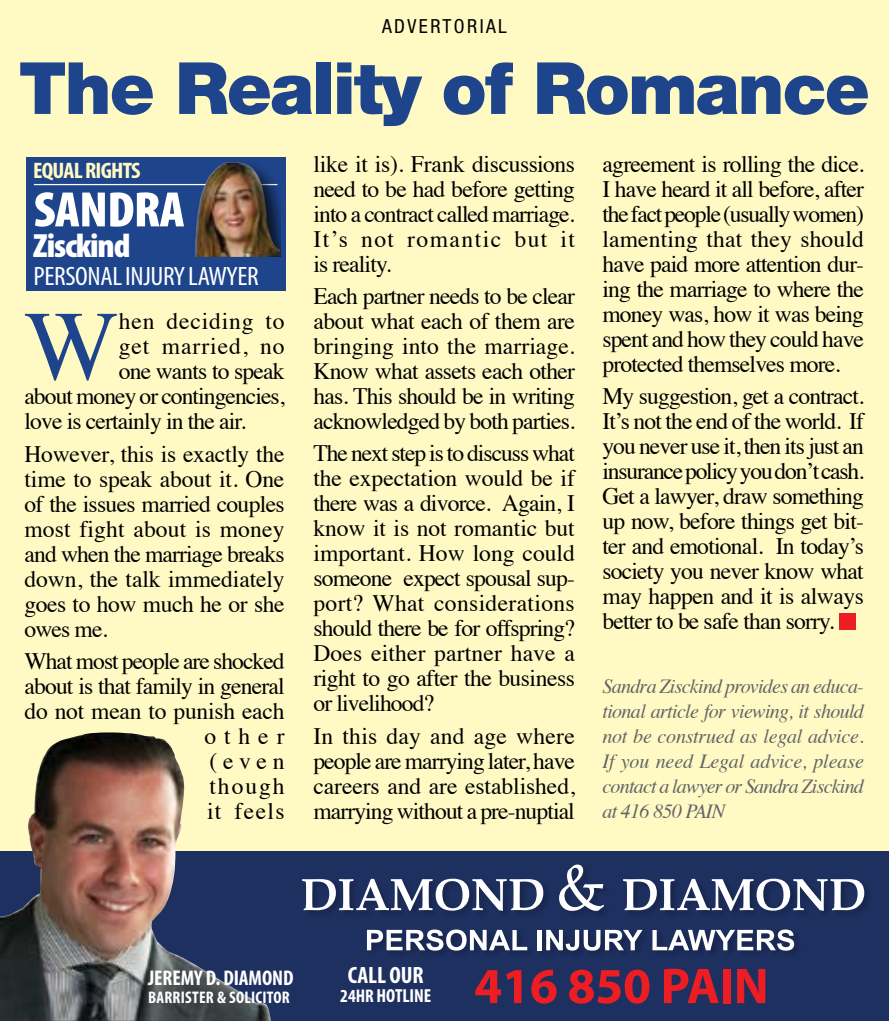
<style>
.page{position:relative;width:889px;height:1021px;background:#fff}
.page>*{position:absolute;margin:0;border:0;box-sizing:border-box;transform-origin:0 0}
.t1{font:99.25px "Times";color:#1e448b}
.t2{font:900 72px "Helvetica Neue LT Std";letter-spacing:-.025em;color:#1e448b}
.t3{font:700 50.75px "Myriad Pro";letter-spacing:-.005em;color:#ed1d24}
.t4{font:900 condensed 50.25px "Myriad Pro";letter-spacing:-.015em;color:#fff;scale:1.06 1}
.t5{font:900 condensed 33.75px "Myriad Pro";letter-spacing:-.035em;color:#fff;scale:1.06 1}
.t6{font:condensed 26.75px "Myriad Pro";letter-spacing:-.015em;color:#fff;scale:1.06 1}
.t7{font:700 condensed 23.75px "Myriad Pro";letter-spacing:-.005em;color:#fff}
.t8{font:23.5px/25px "Times";letter-spacing:-.035em;color:#000;text-align:justify}
.t9{font:23.5px "Times";letter-spacing:.035em;color:#000}
.t10{font:23.5px "Times";letter-spacing:.04em;color:#000}
.t11{font:700 condensed 22.5px "Myriad Pro";letter-spacing:-.035em;color:#fffac4;scale:1.06 1}
.t12{font:700 condensed 21.25px "Myriad Pro";letter-spacing:-.005em;color:#fff}
.t13{font:italic 20px/25px "Times";letter-spacing:-.04em;color:#636466;text-align:justify}
.t14{font:condensed 19.5px "Helvetica Neue LT Std";letter-spacing:.125em;color:#000}
.t15{font:700 condensed 19px "Myriad Pro";letter-spacing:-.005em;color:#fff}
.t16{font:700 condensed 17px "Myriad Pro";letter-spacing:.015em;color:#fff}
.s1{font-size:18.5px}
</style>
<div class="page">
<div style="left:0;top:0;width:889px;height:1006px;background:#fffac4"></div>
<div style="left:0;top:851px;width:889px;height:170px;background:#1e3060"></div>
<img style="left:0;top:732px;width:271px;height:288px">
<svg style="left:302px;top:878px;width:241px;height:32px"></svg>
<svg style="left:559px;top:864px;width:45px;height:47px"></svg>
<svg style="left:623px;top:878px;width:241px;height:32px"></svg>
<svg style="left:367px;top:929px;width:160px;height:21px"></svg>
<hr style="left:538px;top:930px;width:4px;height:20px;background:#fff">
<svg style="left:546px;top:930px;width:96px;height:20px"></svg>
<svg style="left:652px;top:929px;width:142px;height:21px"></svg>
<div style="left:26px;top:157px;width:260px;height:134px;background:#1e448b"></div>
<hr style="left:34px;top:184px;width:243px;height:1px;background:#fff">
<div style="left:156px;top:157px;width:124px;height:100px;background:#1e448b"></div>
<img style="left:194px;top:162px;width:86px;height:95px">
<div style="left:839px;top:613px;width:16px;height:16px;background:#ed1d24"></div>
<p class="t14" style="left:382px;top:15px;width:126px">ADVERTORIAL</p>
<h2 class="t2" style="left:19px;top:45px;width:853px">The Reality of Romance</h2>
<p class="t11" style="left:33px;top:156px;width:103px">EQUAL RIGHTS</p>
<h3 class="t4" style="left:34px;top:177px;width:144px">SANDRA</h3>
<h3 class="t5" style="left:33px;top:224px;width:93px">ZISCKIND</h3>
<p class="t6" style="left:34px;top:260px;width:214px">PERSONAL INJURY LAWYER</p>
<h1 class="t1" style="left:24px;top:253px;width:95px">W</h1>
<p class="t9" style="left:119px;top:299px;width:167px">hen deciding to</p>
<p class="t10" style="left:119px;top:324px;width:167px">get married, no</p>
<p class="t8" style="left:119px;top:357px;width:167px">one wants to speak</p>
<p class="t8" style="left:24px;top:382px;width:262px">about money or contingencies,</p>
<p class="t8" style="left:24px;top:407px;width:223px">love is certainly in the air.</p>
<p class="t8" style="left:24px;top:439px;width:262px">However, this is exactly the time to speak about it. One of the issues married couples most fight about is money and when the marriage breaks down, the talk immediately goes to how much he or she owes me.</p>
<p class="t8" style="left:24px;top:646px;width:262px;text-align:right">What most people are shocked about is that family in general do not mean to punish each other<br>(even<br>though<br>it feels</p>
<p class="t8" style="left:313px;top:149px;width:263px">like it is). Frank discussions need to be had before getting into a contract called marriage.<br>It’s not romantic but it is reality.</p>
<p class="t8" style="left:313px;top:282px;width:263px">Each partner needs to be clear about what each of them are bringing into the marriage.<br>Know what assets each other has. This should be in writing acknowledged by both parties.</p>
<p class="t8" style="left:313px;top:439px;width:263px">The next step is to discuss what the expectation would be if there was a divorce. Again, I know it is not romantic but important. How long could someone expect spousal sup&shy;port? What considerations should there be for offspring?<br>Does either partner have a right to go after the business or livelihood?</p>
<p class="t8" style="left:313px;top:721px;width:263px">In this day and age where people are marrying later, have careers and are established, marrying without a pre-nuptial</p>
<p class="t8" style="left:602px;top:149px;width:263px">agreement is rolling the dice.<br>I have heard it all before, after the fact people (usually women) lamenting that they should have paid more attention dur&shy;ing the marriage to where the money was, how it was being spent and how they could have protected themselves more.</p>
<p class="t8" style="left:602px;top:381px;width:263px">My suggestion, get a contract.<br>It’s not the end of the world. If you never use it, then its just an insurance policy you don’t cash.<br>Get a lawyer, draw something up now, before things get bit&shy;ter and emotional. In today’s society you never know what may happen and it is always better to be safe than sorry.</p>
<p class="t13" style="left:602px;top:672px;width:263px">Sandra Zisckind provides an educa&shy;tional article for viewing, it should not be construed as legal advice.<br>If you need Legal advice, please contact a lawyer or Sandra Zisckind at 416 850 PAIN</p>
<p class="t12" style="left:148px;top:964px;width:147px">JEREMY D. DIAMOND</p>
<p class="t16" style="left:148px;top:986px;width:143px">BARRISTER &amp; SOLICITOR</p>
<p class="t7" style="left:348px;top:960px;width:77px">CALL OUR</p>
<p class="t15" style="left:340px;top:984px;width:92px"><span class="s1">24HR</span> HOTLINE</p>
<h3 class="t3" style="left:474px;top:953px;width:296px">416 850 PAIN</h3>
</div>
